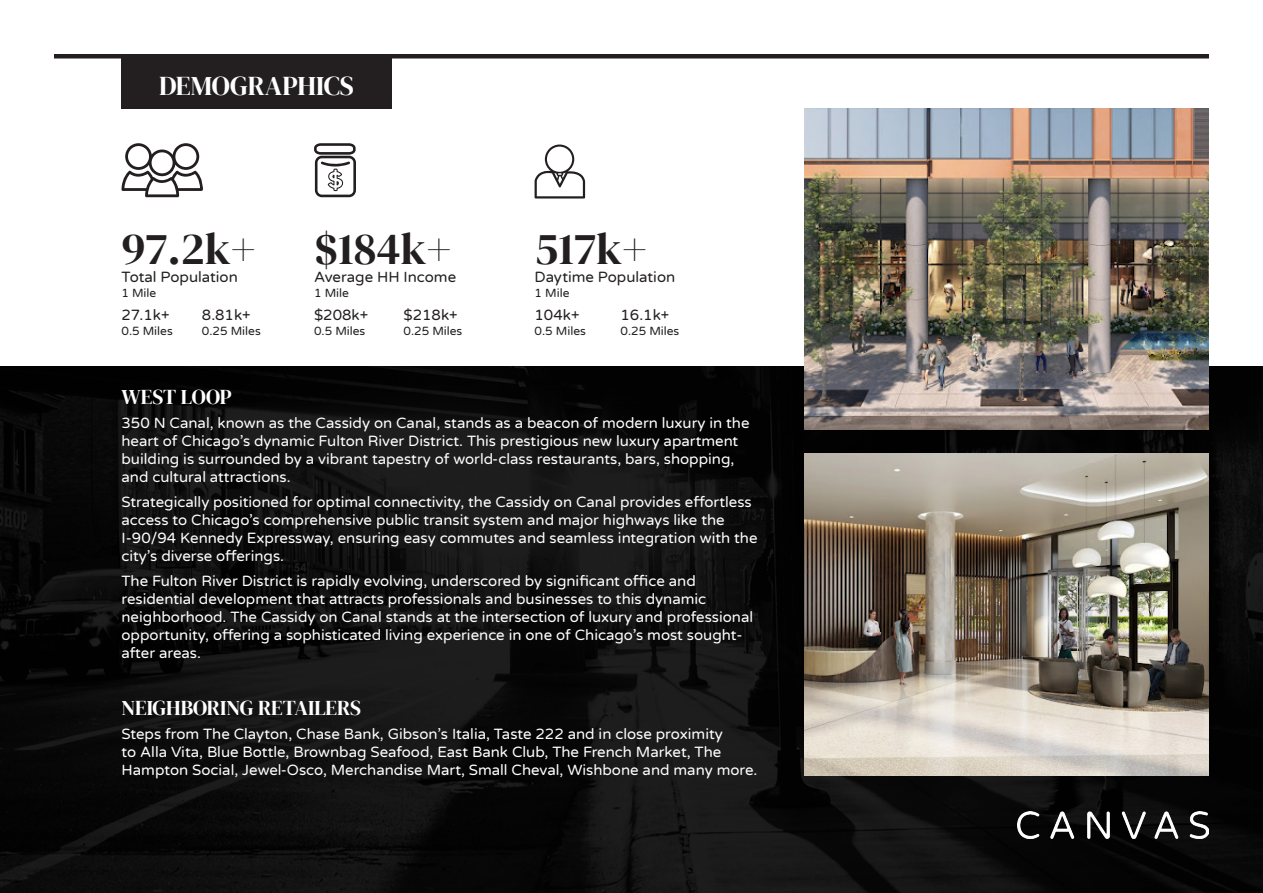
<style>
.page{position:relative;width:1263px;height:893px;background:#fff}
.page>*{position:absolute;margin:0;border:0;box-sizing:border-box;transform-origin:0 0}
.t1{font:45px "DM Serif Display";color:#231f20}
.t2{font:27px "DM Serif Display";letter-spacing:-.005em;color:#fff}
.t3{font:21px "DM Serif Display";letter-spacing:-.005em;color:#fff}
.t4{font:15px/18px "Varela Round";color:#fff}
.t5{font:15px "Varela Round";color:#231f20}
.t6{font:12px "Varela Round";color:#231f20}
</style>
<div class="page">
<img style="left:0;top:366px;width:1263px;height:527px">
<img style="left:1018px;top:812px;width:191px;height:27px">
<img style="left:805px;top:108px;width:404px;height:322px">
<img style="left:805px;top:453px;width:404px;height:322px">
<div style="left:54px;top:54px;width:1155px;height:5px;background:#231f20"></div>
<div style="left:122px;top:54px;width:270px;height:54px;background:#231f20"></div>
<svg style="left:121px;top:143px;width:82px;height:54px"></svg>
<svg style="left:314px;top:143px;width:42px;height:54px"></svg>
<svg style="left:535px;top:145px;width:50px;height:54px"></svg>
<h2 class="t2" style="left:159px;top:70px;width:197px">DEMOGRAPHICS</h2>
<h1 class="t1" style="left:122px;top:223px;width:135px">97.2k+</h1>
<p class="t5" style="left:122px;top:267px;width:118px">Total Population</p>
<p class="t6" style="left:122px;top:285px;width:36px">1 Mile</p>
<h1 class="t1" style="left:314px;top:223px;width:139px">$184k+</h1>
<p class="t5" style="left:314px;top:267px;width:144px">Average HH Income</p>
<p class="t6" style="left:314px;top:285px;width:36px">1 Mile</p>
<h1 class="t1" style="left:535px;top:223px;width:114px">517k+</h1>
<p class="t5" style="left:535px;top:267px;width:142px">Daytime Population</p>
<p class="t6" style="left:535px;top:285px;width:36px">1 Mile</p>
<p class="t5" style="left:122px;top:305px;width:50px">27.1k+</p>
<p class="t6" style="left:122px;top:322px;width:53px">0.5 Miles</p>
<p class="t5" style="left:202px;top:305px;width:50px">8.81k+</p>
<p class="t6" style="left:202px;top:322px;width:60px">0.25 Miles</p>
<p class="t5" style="left:314px;top:305px;width:56px">$208k+</p>
<p class="t6" style="left:314px;top:322px;width:53px">0.5 Miles</p>
<p class="t5" style="left:403px;top:305px;width:56px">$218k+</p>
<p class="t6" style="left:403px;top:322px;width:60px">0.25 Miles</p>
<p class="t5" style="left:535px;top:305px;width:46px">104k+</p>
<p class="t6" style="left:535px;top:322px;width:53px">0.5 Miles</p>
<p class="t5" style="left:620px;top:305px;width:50px">16.1k+</p>
<p class="t6" style="left:620px;top:322px;width:60px">0.25 Miles</p>
<h3 class="t3" style="left:122px;top:384px;width:112px">WEST LOOP</h3>
<p class="t4" style="left:122px;top:414px;width:629px">350 N Canal, known as the Cassidy on Canal, stands as a beacon of modern luxury in the heart of Chicago’s dynamic Fulton River District. This prestigious new luxury apartment building is surrounded by a vibrant tapestry of world-class restaurants, bars, shopping, and cultural attractions.</p>
<p class="t4" style="left:122px;top:493px;width:637px">Strategically positioned for optimal connectivity, the Cassidy on Canal provides effortless access to Chicago’s comprehensive public transit system and major highways like the I-90/94 Kennedy Expressway, ensuring easy commutes and seamless integration with the city’s diverse offerings.</p>
<p class="t4" style="left:122px;top:571px;width:633px">The Fulton River District is rapidly evolving, underscored by significant office and residential development that attracts professionals and businesses to this dynamic neighborhood. The Cassidy on Canal stands at the intersection of luxury and professional opportunity, offering a sophisticated living experience in one of Chicago’s most sought&shy;after areas.</p>
<h3 class="t3" style="left:122px;top:695px;width:241px">NEIGHBORING RETAILERS</h3>
<p class="t4" style="left:122px;top:725px;width:637px">Steps from The Clayton, Chase Bank, Gibson’s Italia, Taste 222 and in close proximity<br>to Alla Vita, Blue Bottle, Brownbag Seafood, East Bank Club, The French Market, The<br>Hampton Social, Jewel-Osco, Merchandise Mart, Small Cheval, Wishbone and many more.</p>
</div>
